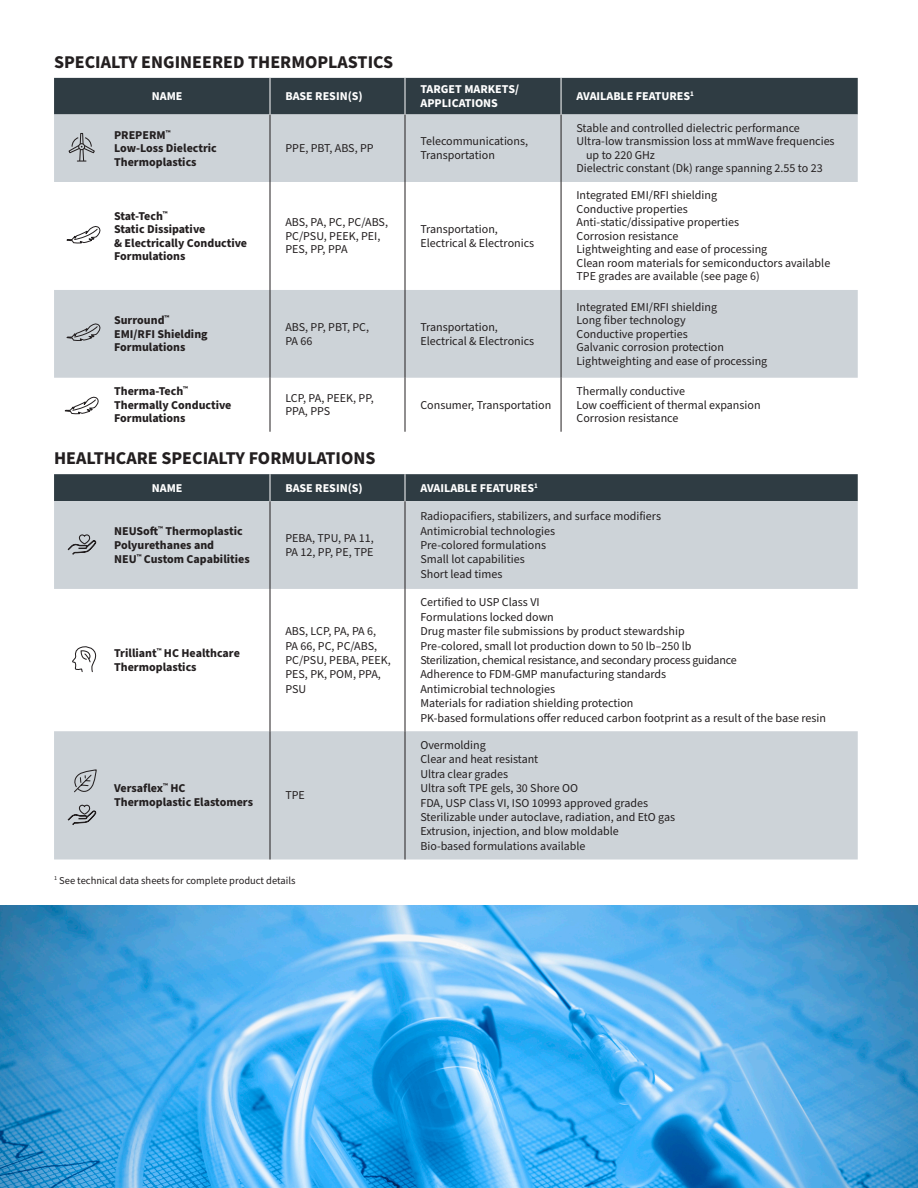
<style>
.page{position:relative;width:918px;height:1188px;background:#fff}
.page>*{position:absolute;margin:0;border:0;box-sizing:border-box;transform-origin:0 0}
.t1{font:700 18px "Source Sans Pro";color:#231f20}
.subhead{font:12px/13.5px "Source Sans Pro";color:#231f20}
.subhead-2{font:700 12px/13.5px "Source Sans Pro";color:#231f20}
.subhead-3{font:700 12px/13.5px "Source Sans Pro";color:#fff}
.subhead-4{font:12px "Source Sans Pro";letter-spacing:-.02em;color:#231f20}
.t2{font:10.5px "Source Sans Pro";color:#231f20}
</style>
<div class="page">
<img style="left:0;top:906px;width:918px;height:282px">
<svg style="left:54px;top:501px;width:804px;height:359px;fill:#cdd3d8"></svg>
<hr style="left:405px;top:501px;width:1px;height:88px;background:#231f20">
<hr style="left:405px;top:589px;width:1px;height:142px;background:#231f20">
<hr style="left:405px;top:731px;width:1px;height:129px;background:#231f20">
<hr style="left:270px;top:501px;width:1px;height:88px;background:#231f20">
<hr style="left:270px;top:589px;width:1px;height:142px;background:#231f20">
<hr style="left:270px;top:731px;width:1px;height:129px;background:#231f20">
<div style="left:54px;top:474px;width:804px;height:27px;background:#2f3c43"></div>
<svg style="left:72px;top:644px;width:27px;height:29px"></svg>
<svg style="left:67px;top:534px;width:30px;height:21px"></svg>
<svg style="left:67px;top:804px;width:30px;height:22px"></svg>
<div style="left:54px;top:78px;width:804px;height:36px;background:#2f3c43"></div>
<svg style="left:54px;top:114px;width:804px;height:264px;fill:#cdd3d8"></svg>
<hr style="left:405px;top:114px;width:1px;height:68px;background:#231f20">
<hr style="left:561px;top:114px;width:1px;height:68px;background:#231f20">
<hr style="left:405px;top:182px;width:1px;height:108px;background:#231f20">
<hr style="left:561px;top:182px;width:1px;height:108px;background:#231f20">
<hr style="left:405px;top:290px;width:1px;height:88px;background:#231f20">
<hr style="left:561px;top:290px;width:1px;height:88px;background:#231f20">
<hr style="left:405px;top:378px;width:1px;height:54px;background:#231f20">
<hr style="left:561px;top:378px;width:1px;height:54px;background:#231f20">
<hr style="left:270px;top:114px;width:1px;height:68px;background:#231f20">
<hr style="left:270px;top:182px;width:1px;height:108px;background:#231f20">
<hr style="left:270px;top:290px;width:1px;height:88px;background:#231f20">
<hr style="left:270px;top:378px;width:1px;height:54px;background:#231f20">
<hr style="left:270px;top:78px;width:1px;height:36px;background:#fff">
<hr style="left:405px;top:78px;width:1px;height:36px;background:#fff">
<hr style="left:561px;top:78px;width:1px;height:36px;background:#fff">
<svg style="left:65px;top:225px;width:36px;height:19px"></svg>
<svg style="left:65px;top:323px;width:36px;height:18px"></svg>
<svg style="left:68px;top:132px;width:28px;height:30px"></svg>
<svg style="left:64px;top:396px;width:35px;height:18px"></svg>
<svg style="left:73px;top:770px;width:24px;height:25px"></svg>
<p class="t1" style="left:54px;top:49px;width:341px">SPECIALTY ENGINEERED THERMOPLASTICS</p>
<p class="subhead-3" style="left:152px;top:90px;width:32px">NAME</p>
<p class="subhead-3" style="left:285px;top:90px;width:79px">BASE RESIN(S)</p>
<p class="subhead-3" style="left:420px;top:83px;width:100px">TARGET MARKETS/<br>APPLICATIONS</p>
<p class="subhead-3" style="left:576px;top:90px;width:119px">AVAILABLE FEATURES<sup>1</sup></p>
<p class="subhead-2" style="left:114px;top:128px;width:104px">PREPERM<sup>™<br></sup>Low-Loss Dielectric<br>Thermoplastics</p>
<p class="subhead" style="left:576px;top:122px;width:225px">Stable and controlled dielectric performance</p>
<p class="subhead" style="left:576px;top:135px;width:260px">Ultra-low transmission loss at mmWave frequencies</p>
<p class="subhead" style="left:586px;top:149px;width:71px">up to 220 GHz</p>
<p class="subhead" style="left:576px;top:162px;width:248px">Dielectric constant (Dk) range spanning 2.55 to 23</p>
<p class="subhead" style="left:285px;top:142px;width:90px">PPE, PBT, ABS, PP</p>
<p class="subhead" style="left:420px;top:135px;width:109px">Telecommunications,<br>Transportation</p>
<p class="subhead-2" style="left:114px;top:209px;width:135px">Stat-Tech<sup>™<br></sup>Static Dissipative<br>&amp; Electrically Conductive<br>Formulations</p>
<p class="subhead" style="left:285px;top:216px;width:104px">ABS, PA, PC, PC/ABS,<br>PC/PSU, PEEK, PEI,<br>PES, PP, PPA</p>
<p class="subhead" style="left:420px;top:223px;width:115px">Transportation,<br>Electrical &amp; Electronics</p>
<p class="subhead-2" style="left:114px;top:314px;width:95px">Surround<sup>™<br></sup>EMI/RFI Shielding<br>Formulations</p>
<p class="subhead" style="left:285px;top:321px;width:85px">ABS, PP, PBT, PC,<br>PA 66</p>
<p class="subhead" style="left:420px;top:321px;width:115px">Transportation,<br>Electrical &amp; Electronics</p>
<p class="subhead-2" style="left:114px;top:385px;width:119px">Therma-Tech<sup>™<br></sup>Thermally Conductive<br>Formulations</p>
<p class="subhead" style="left:285px;top:392px;width:90px">LCP, PA, PEEK, PP,<br>PPA, PPS</p>
<p class="subhead" style="left:420px;top:398px;width:132px">Consumer, Transportation</p>
<p class="t1" style="left:54px;top:445px;width:323px">HEALTHCARE SPECIALTY FORMULATIONS</p>
<p class="subhead" style="left:576px;top:189px;width:255px">Integrated EMI/RFI shielding<br>Conductive properties<br>Anti-static/dissipative properties<br>Corrosion resistance<br>Lightweighting and ease of processing<br>Clean room materials for semiconductors available TPE grades are available (see page 6)</p>
<p class="subhead" style="left:576px;top:300px;width:192px">Integrated EMI/RFI shielding<br>Long fiber technology<br>Conductive properties<br>Galvanic corrosion protection<br>Lightweighting and ease of processing</p>
<p class="subhead" style="left:576px;top:385px;width:186px">Thermally conductive<br>Low coefficient of thermal expansion<br>Corrosion resistance</p>
<p class="subhead-3" style="left:152px;top:481px;width:32px">NAME</p>
<p class="subhead-3" style="left:285px;top:481px;width:79px">BASE RESIN(S)</p>
<p class="subhead-3" style="left:420px;top:481px;width:119px">AVAILABLE FEATURES<sup>1</sup></p>
<p class="subhead-2" style="left:114px;top:524px;width:137px;line-height:14.4px">NEUSoft<sup>™</sup> Thermoplastic<br>Polyurethanes and<br>NEU<sup>™</sup> Custom Capabilities</p>
<p class="subhead" style="left:285px;top:531px;width:90px;line-height:14.4px">PEBA, TPU, PA 11,<br>PA 12, PP, PE, TPE</p>
<p class="subhead" style="left:420px;top:510px;width:242px">Radiopacifiers, stabilizers, and surface modifiers</p>
<p class="subhead" style="left:420px;top:524px;width:136px">Antimicrobial technologies</p>
<p class="subhead" style="left:420px;top:539px;width:127px">Pre-colored formulations</p>
<p class="subhead" style="left:420px;top:553px;width:106px;line-height:14.4px">Small lot capabilities<br>Short lead times</p>
<p class="subhead-2" style="left:114px;top:646px;width:127px;line-height:14.4px">Trilliant<sup>™</sup> HC Healthcare<br>Thermoplastics</p>
<p class="subhead" style="left:285px;top:624px;width:107px;line-height:14.4px">ABS, LCP, PA, PA 6,<br>PA 66, PC, PC/ABS,<br>PC/PSU, PEBA, PEEK,<br>PES, PK, POM, PPA,<br>PSU</p>
<p class="subhead-2" style="left:114px;top:781px;width:140px;line-height:14.4px">Versaflex<sup>™</sup> HC<br>Thermoplastic Elastomers</p>
<p class="subhead" style="left:285px;top:789px;width:21px">TPE</p>
<p class="t2" style="left:54px;top:873px;width:243px"><sup>1</sup> See technical data sheets for complete product details</p>
<p class="subhead" style="left:420px;top:596px;width:121px">Certified to USP Class VI</p>
<p class="subhead" style="left:420px;top:610px;width:135px">Formulations locked down</p>
<p class="subhead" style="left:420px;top:625px;width:266px">Drug master file submissions by product stewardship</p>
<p class="subhead" style="left:420px;top:639px;width:273px">Pre-colored, small lot production down to 50 lb–250 lb</p>
<p class="subhead-4" style="left:420px;top:652px;width:318px">Sterilization, chemical resistance, and secondary process guidance</p>
<p class="subhead" style="left:420px;top:668px;width:247px">Adherence to FDM-GMP manufacturing standards</p>
<p class="subhead" style="left:420px;top:682px;width:136px">Antimicrobial technologies</p>
<p class="subhead" style="left:420px;top:697px;width:215px">Materials for radiation shielding protection</p>
<p class="subhead" style="left:420px;top:711px;width:407px">PK-based formulations offer reduced carbon footprint as a result of the base resin</p>
<p class="subhead" style="left:420px;top:739px;width:67px">Overmolding</p>
<p class="subhead" style="left:420px;top:753px;width:119px">Clear and heat resistant</p>
<p class="subhead" style="left:420px;top:767px;width:89px">Ultra clear grades</p>
<p class="subhead" style="left:420px;top:782px;width:159px">Ultra soft TPE gels, 30 Shore OO</p>
<p class="subhead" style="left:420px;top:796px;width:229px">FDA, USP Class VI, ISO 10993 approved grades</p>
<p class="subhead" style="left:420px;top:811px;width:256px">Sterilizable under autoclave, radiation, and EtO gas</p>
<p class="subhead" style="left:420px;top:825px;width:200px;line-height:14.4px">Extrusion, injection, and blow moldable<br>Bio-based formulations available</p>
</div>
